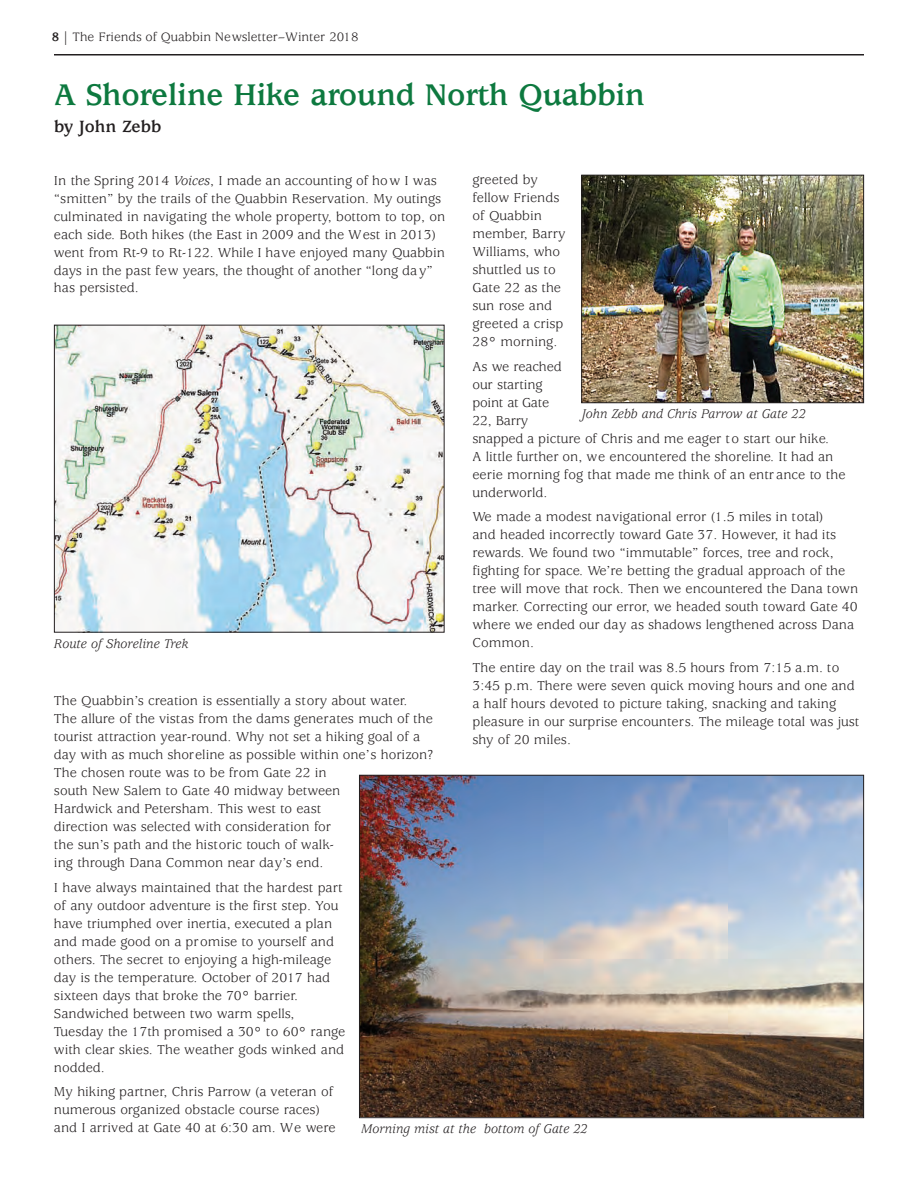
<style>
.page{position:relative;width:918px;height:1188px;background:#fff}
.page>*{position:absolute;margin:0;border:0;box-sizing:border-box;transform-origin:0 0}
.t1{font:700 33px "Usherwood";letter-spacing:-.01em;color:#0d793f}
.t2{font:700 18px "Usherwood";color:#231f20}
.t3{font:14.25px/18px "Usherwood";color:#231f20}
.t4{font:italic 13.8px "Usherwood";color:#231f20}
.t5{font:13.5px "Usherwood";color:#231f20}
.s1{font-weight:700}
.s2{font-style:italic}
</style>
<div class="page">
<hr style="left:54px;top:54px;width:810px;height:2px;background:#231f20">
<img style="left:56px;top:327px;width:387px;height:304px">
<div style="left:54px;top:325px;width:391px;height:308px;border:1px solid #231f20"></div>
<img style="left:583px;top:177px;width:279px;height:224px">
<div style="left:581px;top:175px;width:283px;height:228px;border:1px solid #231f20"></div>
<img style="left:361px;top:777px;width:501px;height:339px">
<p class="t5" style="left:52px;top:29px;width:308px"><span class="s1">8 |</span> The Friends of Quabbin Newsletter–Winter 2018</p>
<h1 class="t1" style="left:54px;top:82px;width:593px">A Shoreline Hike around North Quabbin</h1>
<p class="t2" style="left:54px;top:119px;width:109px">by John Zebb</p>
<p class="t3" style="left:54px;top:172px;width:393px">In the Spring 2014 <span class="s2">Voices</span>, I made an accounting of how I was “smitten” by the trails of the Quabbin Reservation. My outings culminated in navigating the whole property, bottom to top, on each side. Both hikes (the East in 2009 and the West in 2013) went from Rt-9 to Rt-122. While I have enjoyed many Quabbin days in the past few years, the thought of another “long day” has persisted.</p>
<p class="t3" style="left:473px;top:172px;width:95px">greeted by fellow Friends of Quabbin member, Barry<br>Williams, who shuttled us to<br>Gate 22 as the sun rose and greeted a crisp<br>28° morning.</p>
<p class="t3" style="left:473px;top:358px;width:374px">As we reached<br>our starting<br>point at Gate<br>22, Barry<br>snapped a picture of Chris and me eager to start our hike.<br>A little further on, we encountered the shoreline. It had an eerie morning fog that made me think of an entr ance to the underworld.</p>
<p class="t3" style="left:473px;top:508px;width:387px">We made a modest navigational error (1.5 miles in total)<br>and headed incorrectly toward Gate 37. However, it had its rewards. We found two “immutable” forces, tree and rock, fighting for space. We’re betting the gradual approach of the tree will move that rock. Then we encountered the Dana town marker. Correcting our error, we headed south toward Gate 40 where we ended our day as shadows lengthened across Dana Common.</p>
<p class="t3" style="left:473px;top:659px;width:388px">The entire day on the trail was 8.5 hours from 7:15 a.m. to 3:45 p.m. There were seven quick moving hours and one and a half hours devoted to picture taking, snacking and taking pleasure in our surprise encounters. The mileage total was just shy of 20 miles.</p>
<p class="t4" style="left:582px;top:409px;width:226px">John Zebb and Chris Parrow at Gate 22</p>
<p class="t4" style="left:54px;top:638px;width:136px">Route of Shoreline Trek</p>
<p class="t3" style="left:54px;top:693px;width:381px">The Quabbin’s creation is essentially a story about water.<br>The allure of the vistas from the dams generates much of the tourist attraction year-round. Why not set a hiking goal of a day with as much shoreline as possible within one’s horizon?<br>The chosen route was to be from Gate 22 in<br>south New Salem to Gate 40 midway between<br>Hardwick and Petersham. This west to east<br>direction was selected with consideration for<br>the sun’s path and the historic touch of walk-<br>ing through Dana Common near day’s end.</p>
<p class="t3" style="left:54px;top:879px;width:293px">I have always maintained that the hardest part of any outdoor adventure is the first step. You have triumphed over inertia, executed a plan and made good on a promise to yourself and others. The secret to enjoying a high-mileage day is the temperature. October of 2017 had sixteen days that broke the 70° barrier.<br>Sandwiched between two warm spells, Tuesday the 17th promised a 30° to 60° range with clear skies. The weather gods winked and nodded.</p>
<p class="t3" style="left:54px;top:1083px;width:283px">My hiking partner, Chris Parrow (a veteran of numerous organized obstacle course races) and I arrived at Gate 40 at 6:30 am. We were</p>
<p class="t4" style="left:361px;top:1124px;width:228px">Morning mist at the bottom of Gate 22</p>
</div>
